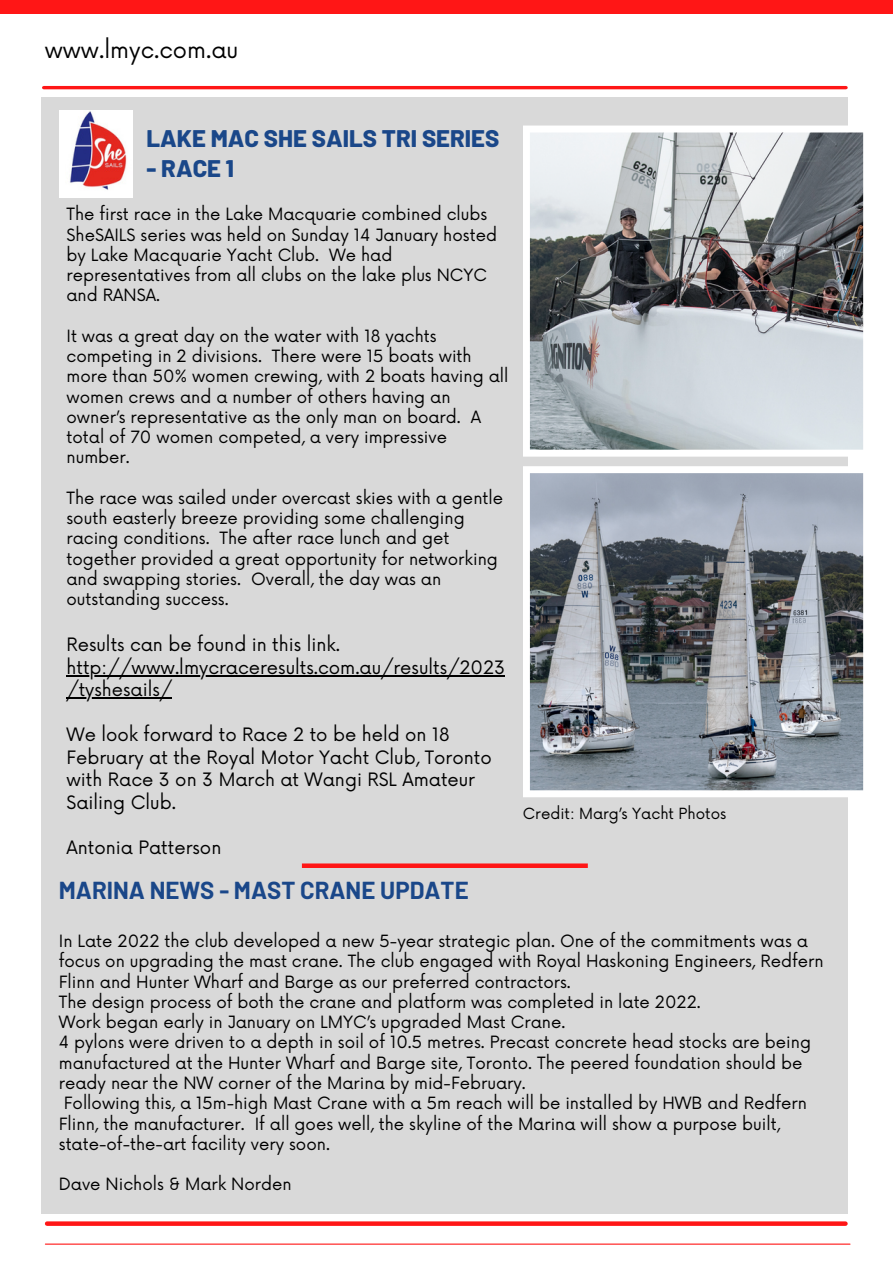
<style>
.page{position:relative;width:893px;height:1264px;background:#fff}
.page>*{position:absolute;margin:0;border:0;box-sizing:border-box;transform-origin:0 0}
.t1{font:800 24px "Barlow";color:#1a4789}
.t2{font:700 24px "Barlow";color:#1a4789}
.t3{font:22.5px "Now";color:#000}
.t4{font:18px/22.5px "Now";color:#000}
.t5{font:16.5px/20.2px "Now";color:#000}
.t6{font:15px "Now";color:#000}
</style>
<div class="page">
<div style="left:0;top:0;width:892px;height:14px;background:#ff1616"></div>
<hr style="left:44px;top:86px;width:802px;height:3px;background:#ff1616">
<svg style="left:47px;top:1221px;width:798px;height:4px;background:#ff2c2c"></svg>
<hr style="left:45px;top:1243px;width:804px;height:1px;background:#ff1616">
<div style="left:42px;top:97px;width:805px;height:1116px;background:#d9d9d9"></div>
<hr style="left:66px;top:675px;width:439px;height:1px;background:#000">
<hr style="left:66px;top:697px;width:106px;height:1px;background:#000">
<svg style="left:523px;top:125px;width:341px;height:331px"></svg>
<svg style="left:523px;top:466px;width:341px;height:331px;background:#8a9199"></svg>
<div style="left:302px;top:863px;width:285px;height:5px;background:#ff1616"></div>
<img style="left:60px;top:111px;width:73px;height:86px">
<h3 class="t3" style="left:45px;top:37px;width:195px">www.lmyc.com.au</h3>
<h3 class="t1" style="left:146px;top:123px;width:354px">LAKE MAC SHE SAILS TRI SERIES</h3>
<h3 class="t1" style="left:146px;top:153px;width:89px">- RACE 1</h3>
<h2 class="t5" style="left:66px;top:205px;width:432px">The first race in the Lake Macquarie combined clubs SheSAILS series was held on Sunday 14 January hosted by Lake Macquarie Yacht Club. We had representatives from all clubs on the lake plus NCYC and RANSA.</h2>
<p class="t5" style="left:66px;top:326px;width:443px">It was a great day on the water with 18 yachts competing in 2 divisions. There were 15 boats with more than 50% women crewing, with 2 boats having all women crews and a number of others having an owner’s representative as the only man on board. A total of 70 women competed, a very impressive number.</p>
<h1 class="t5" style="left:66px;top:488px;width:438px">The race was sailed under overcast skies with a gentle south easterly breeze providing some challenging racing conditions. The after race lunch and get together provided a great opportunity for networking and swapping stories. Overall, the day was an outstanding success.</h1>
<h3 class="t4" style="left:66px;top:634px;width:275px">Results can be found in this link.</h3>
<h3 class="t4" style="left:66px;top:657px;width:440px">http://www.lmycraceresults.com.au/results/2023</h3>
<h3 class="t4" style="left:66px;top:679px;width:107px">/tyshesails/</h3>
<h3 class="t4" style="left:66px;top:724px;width:427px">We look forward to Race 2 to be held on 18<br>February at the Royal Motor Yacht Club, Toronto with Race 3 on 3 March at Wangi RSL Amateur</h3>
<h3 class="t4" style="left:66px;top:792px;width:111px">Sailing Club.</h3>
<h3 class="t4" style="left:66px;top:837px;width:156px">Antonia Patterson</h3>
<h1 class="t6" style="left:523px;top:805px;width:205px">Credit: Marg’s Yacht Photos</h1>
<p class="t2" style="left:59px;top:875px;width:411px">MARINA NEWS - MAST CRANE UPDATE</p>
<p class="t5" style="left:59px;top:931px;width:750px">In Late 2022 the club developed a new 5-year strategic plan. One of the commitments was a</p>
<p class="t5" style="left:59px;top:952px;width:766px">focus on upgrading the mast crane. The club engaged with Royal Haskoning Engineers, Redfern</p>
<p class="t5" style="left:59px;top:972px;width:513px">Flinn and Hunter Wharf and Barge as our preferred contractors.</p>
<p class="t5" style="left:59px;top:992px;width:643px">The design process of both the crane and platform was completed in late 2022.</p>
<p class="t5" style="left:59px;top:1012px;width:508px">Work began early in January on LMYC’s upgraded Mast Crane.</p>
<p class="t5" style="left:59px;top:1033px;width:753px">4 pylons were driven to a depth in soil of 10.5 metres. Precast concrete head stocks are being</p>
<p class="t5" style="left:59px;top:1053px;width:745px">manufactured at the Hunter Wharf and Barge site, Toronto. The peered foundation should be</p>
<p class="t5" style="left:59px;top:1073px;width:468px">ready near the NW corner of the Marina by mid-February.</p>
<p class="t5" style="left:64px;top:1093px;width:744px">Following this, a 15m-high Mast Crane with a 5m reach will be installed by HWB and Redfern</p>
<p class="t5" style="left:59px;top:1114px;width:722px">Flinn, the manufacturer. If all goes well, the skyline of the Marina will show a purpose built,</p>
<p class="t5" style="left:59px;top:1134px;width:272px">state-of-the-art facility very soon.</p>
<p class="t5" style="left:59px;top:1174px;width:234px">Dave Nichols &amp; Mark Norden</p>
</div>
